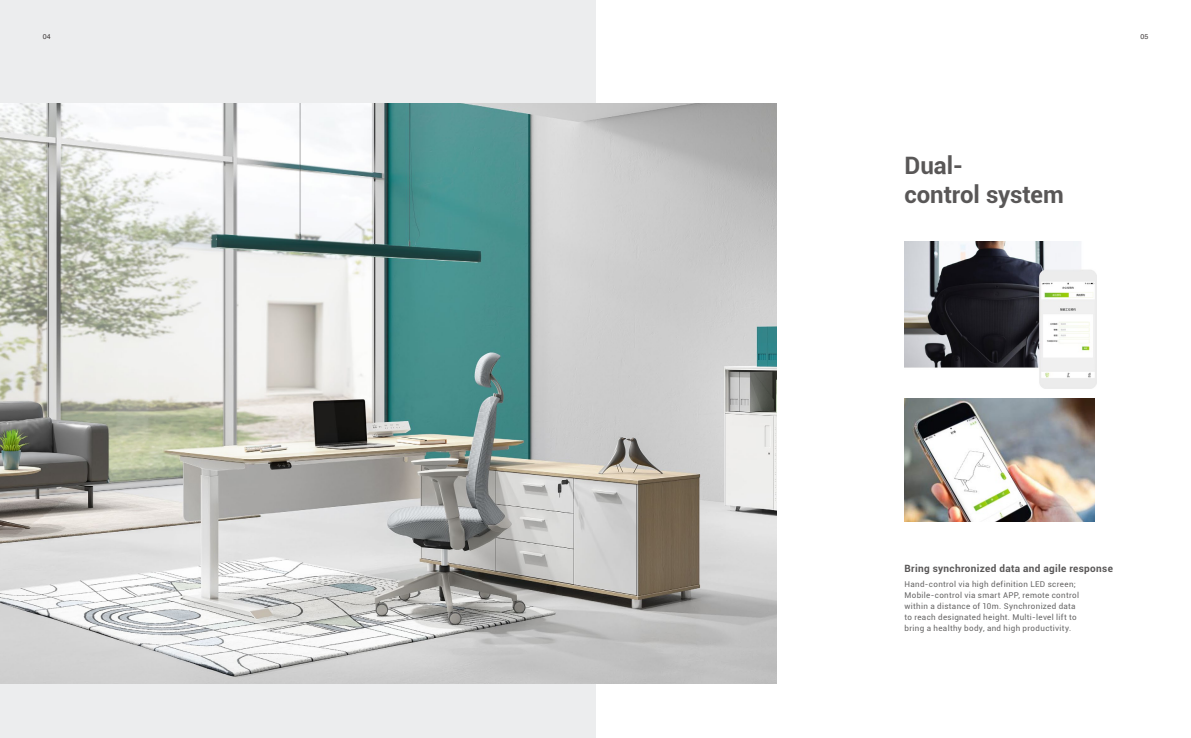
<style>
.page{position:relative;width:1191px;height:738px;background:#fff}
.page>*{position:absolute;margin:0;border:0;box-sizing:border-box;transform-origin:0 0}
.t1{font:700 24px/28.8px "Roboto";letter-spacing:-.005em;color:#595757}
.t2{font:700 10px "Roboto";letter-spacing:.035em;color:#595757}
.t3{font:8px/11px "Roboto";letter-spacing:.04em;color:#656464}
.t4{font:7px "Helvetica";color:#3e3a39}
</style>
<div class="page">
<div style="left:0;top:0;width:595px;height:737px;background:#ecedee"></div>
<img style="left:0;top:103px;width:777px;height:580px">
<img style="left:904px;top:242px;width:193px;height:146px">
<img style="left:904px;top:398px;width:190px;height:123px">
<p class="t4" style="left:43px;top:32px;width:9px">04</p>
<p class="t4" style="left:1140px;top:32px;width:9px">05</p>
<h1 class="t1" style="left:904px;top:150px;width:161px">Dual-<br>control system</h1>
<p class="t2" style="left:904px;top:561px;width:210px">Bring synchronized data and agile response</p>
<p class="t3" style="left:904px;top:578px;width:176px">Hand-control via high definition LED screen; Mobile-control via smart APP, remote control within a distance of 10m. Synchronized data to reach designated height. Multi-level lift to bring a healthy body, and high productivity.</p>
</div>
